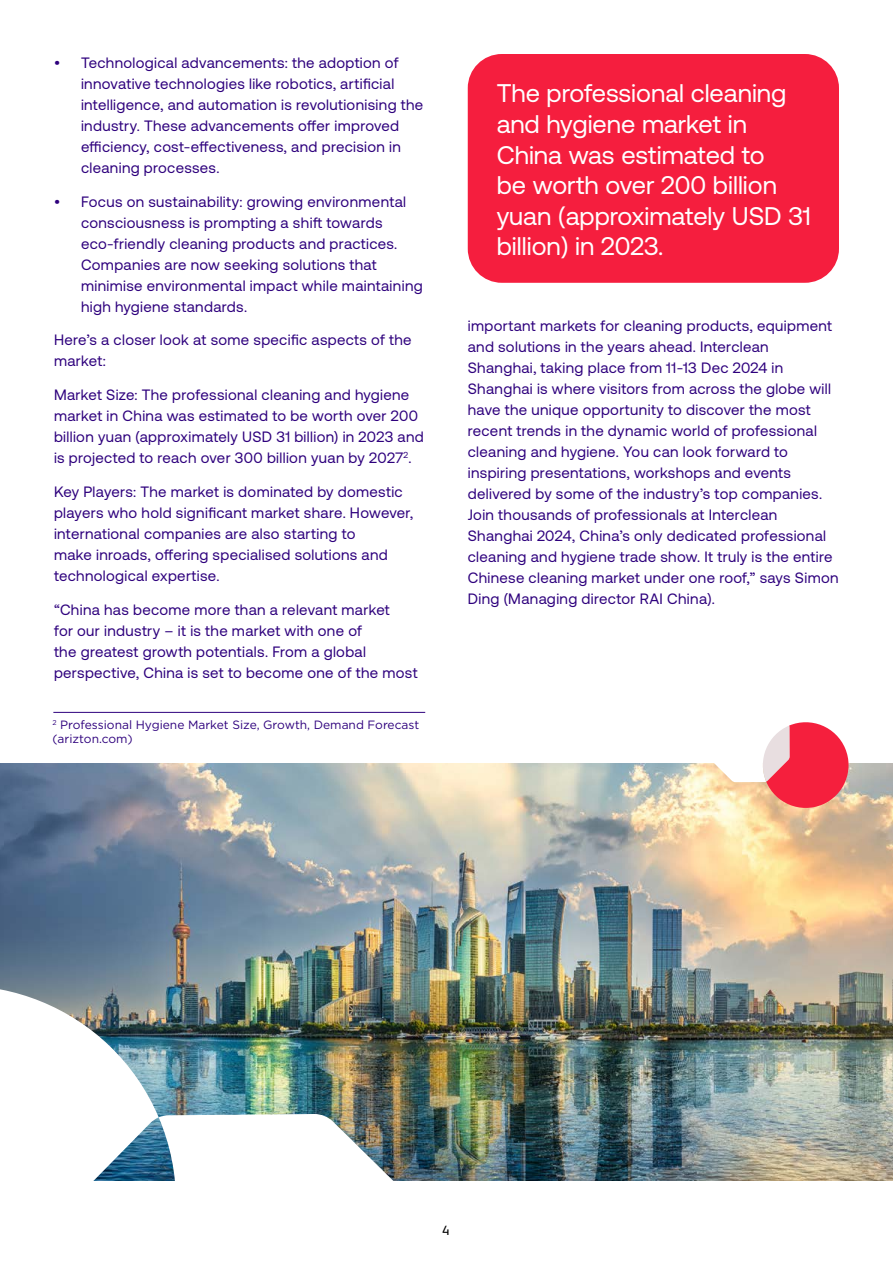
<style>
.page{position:relative;width:893px;height:1263px;background:#fff}
.page>*{position:absolute;margin:0;border:0;box-sizing:border-box;transform-origin:0 0}
.t1{font:25.5px/30.6px "Aeonik";color:#fff}
.t2{font:15px/21px "Aeonik";letter-spacing:.025em;color:#2e007d}
.t3{font:13.5px "FS Albert Pro";color:#000}
.t4{font:12px/14.4px "Gotham";color:#2e007d}
</style>
<div class="page">
<img style="left:0;top:763px;width:893px;height:417px">
<img style="left:159px;top:1114px;width:287px;height:67px">
<svg style="left:0;top:956px;width:159px;height:225px"></svg>
<svg style="left:710px;top:722px;width:144px;height:92px"></svg>
<hr style="left:53px;top:712px;width:372px;height:1px;background:#2e007d">
<div style="left:468px;top:54px;width:371px;height:229px;background:#f51e3e;border-radius:34px"></div>
<p class="t2" style="left:81px;top:52px;width:344px;text-indent:-27px">• Technological advancements: the adoption of innovative technologies like robotics, artificial intelligence, and automation is revolutionising the industry. These advancements offer improved efficiency, cost-effectiveness, and precision in cleaning processes.</p>
<p class="t2" style="left:81px;top:191px;width:343px;text-indent:-27px">• Focus on sustainability: growing environmental consciousness is prompting a shift towards eco-friendly cleaning products and practices.<br>Companies are now seeking solutions that minimise environmental impact while maintaining high hygiene standards.</p>
<p class="t2" style="left:54px;top:330px;width:359px">Here’s a closer look at some specific aspects of the market:</p>
<p class="t2" style="left:54px;top:385px;width:371px">Market Size: The professional cleaning and hygiene market in China was estimated to be worth over 200 billion yuan (approximately USD 31 billion) in 2023 and is projected to reach over 300 billion yuan by 2027<sup>2</sup>.</p>
<p class="t2" style="left:54px;top:481px;width:361px">Key Players: The market is dominated by domestic players who hold significant market share. However, international companies are also starting to<br>make inroads, offering specialised solutions and technological expertise.</p>
<p class="t2" style="left:54px;top:599px;width:365px">“China has become more than a relevant market<br>for our industry – it is the market with one of<br>the greatest growth potentials. From a global perspective, China is set to become one of the most</p>
<p class="t4" style="left:52px;top:717px;width:368px"><sup>2</sup> Professional Hygiene Market Size, Growth, Demand Forecast (arizton.com)</p>
<h1 class="t1" style="left:497px;top:78px;width:316px">The professional cleaning and hygiene market in<br>China was estimated to<br>be worth over 200 billion yuan (approximately USD 31 billion) in 2023.</h1>
<p class="t2" style="left:468px;top:315px;width:372px">important markets for cleaning products, equipment and solutions in the years ahead. Interclean Shanghai, taking place from 11-13 Dec 2024 in Shanghai is where visitors from across the globe will have the unique opportunity to discover the most recent trends in the dynamic world of professional cleaning and hygiene. You can look forward to inspiring presentations, workshops and events delivered by some of the industry’s top companies.<br>Join thousands of professionals at Interclean Shanghai 2024, China’s only dedicated professional cleaning and hygiene trade show. It truly is the entire Chinese cleaning market under one roof,” says Simon Ding (Managing director RAI China).</p>
<p class="t3" style="left:442px;top:1221px;width:9px">4</p>
</div>
